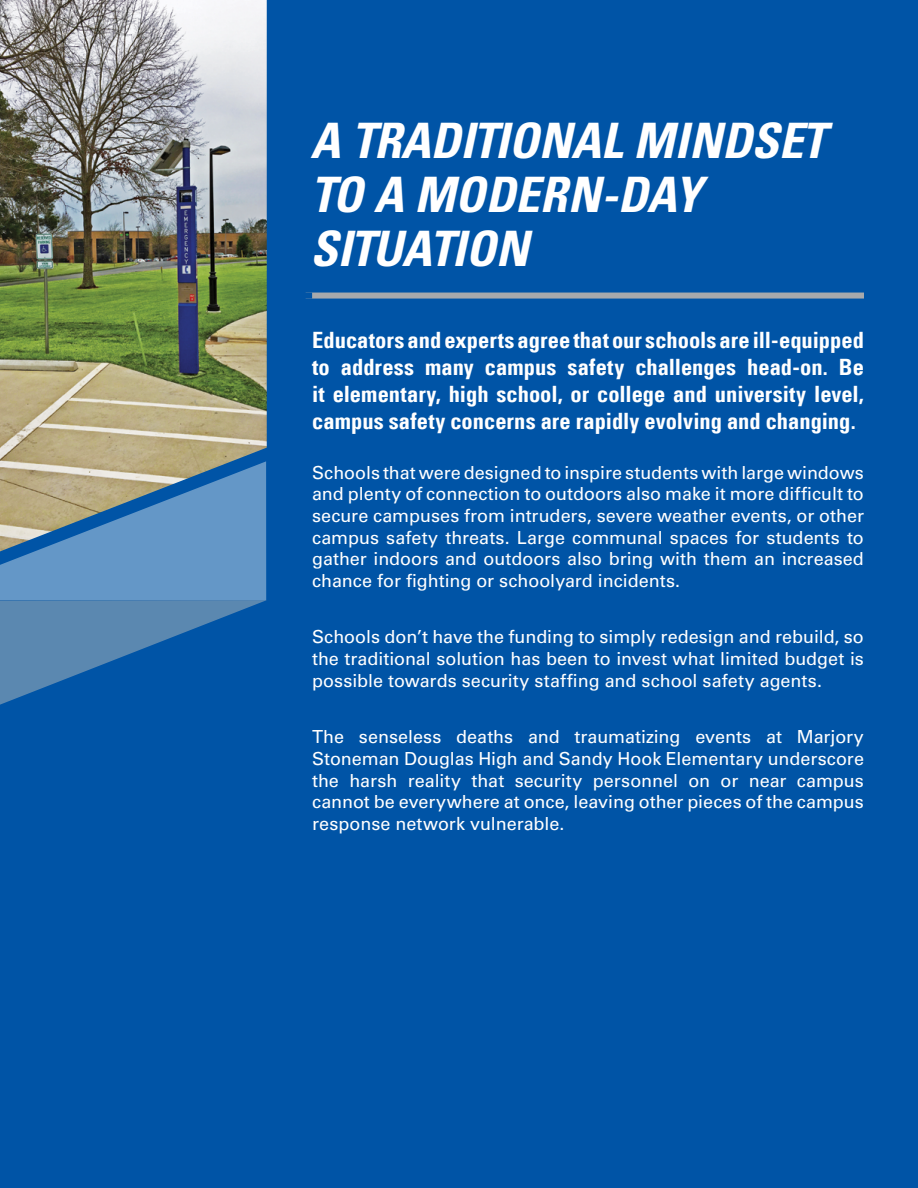
<style>
.page{position:relative;width:918px;height:1188px;background:#0054a6}
.page>*{position:absolute;margin:0;border:0;box-sizing:border-box;transform-origin:0 0}
.t1{font:italic 700 condensed 48.9px/54px "Univers";letter-spacing:-.005em;color:#fff}
.t2{font:700 condensed 22.5px/27px "Univers LT";color:#fff;text-align:justify}
.t3{font:18px/21.6px "Univers LT Std";color:#fff;text-align:justify}
</style>
<div class="page">
<div style="left:306px;top:293px;width:558px;height:6px;background:#a7a9ac"></div>
<div style="left:54px;top:293px;width:258px;height:6px;background:#0054a6"></div>
<img style="left:0;top:0;width:267px;height:461px">
<svg style="left:0;top:461px;width:267px;height:244px"></svg>
<h1 class="t1" style="left:310px;top:113px;width:517px">A TRADITIONAL MINDSET<br>TO A MODERN-DAY<br>SITUATION</h1>
<p class="t2" style="left:312px;top:326px;width:553px">Educators and experts agree that our schools are ill-equipped to address many campus safety challenges head-on. Be it elementary, high school, or college and university level, campus safety concerns are rapidly evolving and changing.</p>
<p class="t3" style="left:312px;top:462px;width:553px">Schools that were designed to inspire students with large windows and plenty of connection to outdoors also make it more difficult to secure campuses from intruders, severe weather events, or other campus safety threats. Large communal spaces for students to gather indoors and outdoors also bring with them an increased chance for fighting or schoolyard incidents.</p>
<p class="t3" style="left:312px;top:626px;width:553px">Schools don’t have the funding to simply redesign and rebuild, so the traditional solution has been to invest what limited budget is possible towards security staffing and school safety agents.</p>
<p class="t3" style="left:312px;top:726px;width:553px">The senseless deaths and traumatizing events at Marjory Stoneman Douglas High and Sandy Hook Elementary underscore the harsh reality that security personnel on or near campus cannot be everywhere at once, leaving other pieces of the campus response network vulnerable.</p>
</div>
